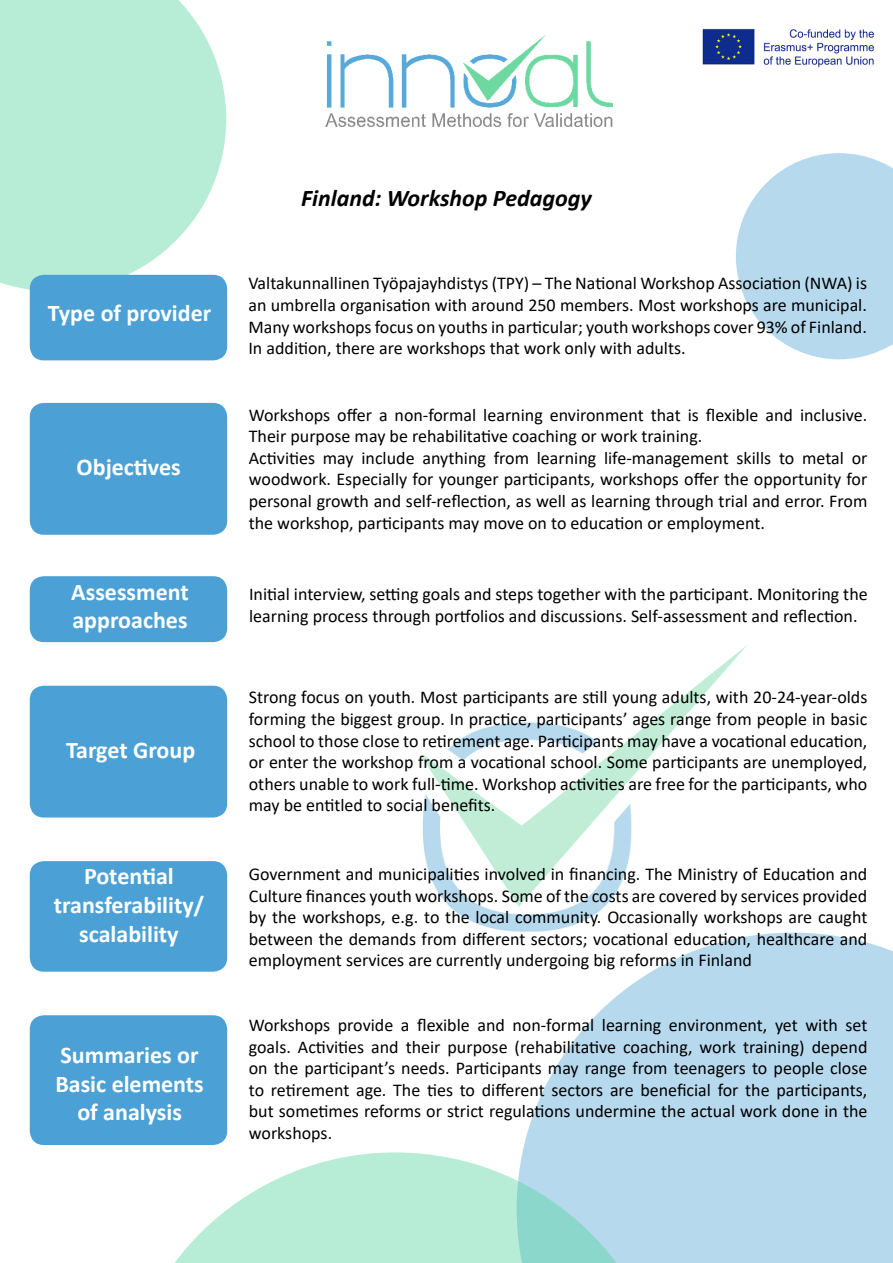
<style>
.page{position:relative;width:893px;height:1263px;background:#fff}
.page>*{position:absolute;margin:0;border:0;box-sizing:border-box;transform-origin:0 0}
.t1{font:700 24px/28.8px "Calibri";color:#fff;text-align:center}
.t2{font:italic 700 24px "Calibri";color:#000}
.t3{font:18px/21.6px "Calibri";color:#000;text-align:justify}
</style>
<div class="page">
<svg style="left:0;top:0;width:226px;height:291px;fill:#b7edd6"></svg>
<svg style="left:736px;top:153px;width:157px;height:206px"></svg>
<svg style="left:522px;top:932px;width:371px;height:331px;fill:#b7d9ee"></svg>
<svg style="left:174px;top:1152px;width:498px;height:111px;fill:#b7edd6"></svg>
<img style="left:422px;top:645px;width:327px;height:304px">
<img style="left:325px;top:35px;width:288px;height:92px">
<div style="left:30px;top:275px;width:197px;height:85px;background:#4ba1d5;border-radius:14px"></div>
<div style="left:30px;top:403px;width:197px;height:132px;background:#4ba1d5;border-radius:14px"></div>
<div style="left:30px;top:576px;width:197px;height:66px;background:#4ba1d5;border-radius:14px"></div>
<div style="left:30px;top:686px;width:197px;height:131px;background:#4ba1d5;border-radius:14px"></div>
<div style="left:30px;top:861px;width:197px;height:111px;background:#4ba1d5;border-radius:14px"></div>
<div style="left:30px;top:1015px;width:197px;height:130px;background:#4ba1d5;border-radius:14px"></div>
<img style="left:702px;top:28px;width:172px;height:39px">
<h1 class="t1" style="left:48px;top:299px;width:165px">Type of provider</h1>
<h1 class="t1" style="left:77px;top:452px;width:106px">Objectives</h1>
<h1 class="t1" style="left:71px;top:577px;width:119px;text-align:left">Assessment approaches</h1>
<h1 class="t1" style="left:66px;top:735px;width:131px">Target Group</h1>
<h1 class="t1" style="left:54px;top:861px;width:152px">Potential transferability/ scalability</h1>
<h1 class="t1" style="left:55px;top:1040px;width:150px">Summaries or<br>Basic elements of analysis</h1>
<h1 class="t2" style="left:301px;top:181px;width:292px">Finland: Workshop Pedagogy</h1>
<p class="t3" style="left:248px;top:272px;width:620px">Valtakunnallinen Työpajayhdistys (TPY) – The National Workshop Association (NWA) is an umbrella organisation with around 250 members. Most workshops are municipal.<br>Many workshops focus on youths in particular; youth workshops cover 93% of Finland.<br>In addition, there are workshops that work only with adults.</p>
<p class="t3" style="left:249px;top:403px;width:620px;text-align:left">Workshops offer a non-formal learning environment that is flexible and inclusive.<br>Their purpose may be rehabilitative coaching or work training.<br>Activities may include anything from learning life-management skills to metal or woodwork. Especially for younger participants, workshops offer the opportunity for personal growth and self-reflection, as well as learning through trial and error. From the workshop, participants may move on to education or employment.</p>
<p class="t3" style="left:249px;top:583px;width:620px">Initial interview, setting goals and steps together with the participant. Monitoring the learning process through portfolios and discussions. Self-assessment and reflection.</p>
<p class="t3" style="left:249px;top:686px;width:620px">Strong focus on youth. Most participants are still young adults, with 20-24-year-olds forming the biggest group. In practice, participants’ ages range from people in basic school to those close to retirement age. Participants may have a vocational education, or enter the workshop from a vocational school. Some participants are unemployed, others unable to work full-time. Workshop activities are free for the participants, who may be entitled to social benefits.</p>
<p class="t3" style="left:249px;top:863px;width:620px">Government and municipalities involved in financing. The Ministry of Education and Culture finances youth workshops. Some of the costs are covered by services provided by the workshops, e.g. to the local community. Occasionally workshops are caught between the demands from different sectors; vocational education, healthcare and employment services are currently undergoing big reforms in Finland</p>
<p class="t3" style="left:249px;top:1014px;width:620px">Workshops provide a flexible and non-formal learning environment, yet with set goals. Activities and their purpose (rehabilitative coaching, work training) depend on the participant’s needs. Participants may range from teenagers to people close to retirement age. The ties to different sectors are beneficial for the participants, but sometimes reforms or strict regulations undermine the actual work done in the workshops.</p>
</div>
